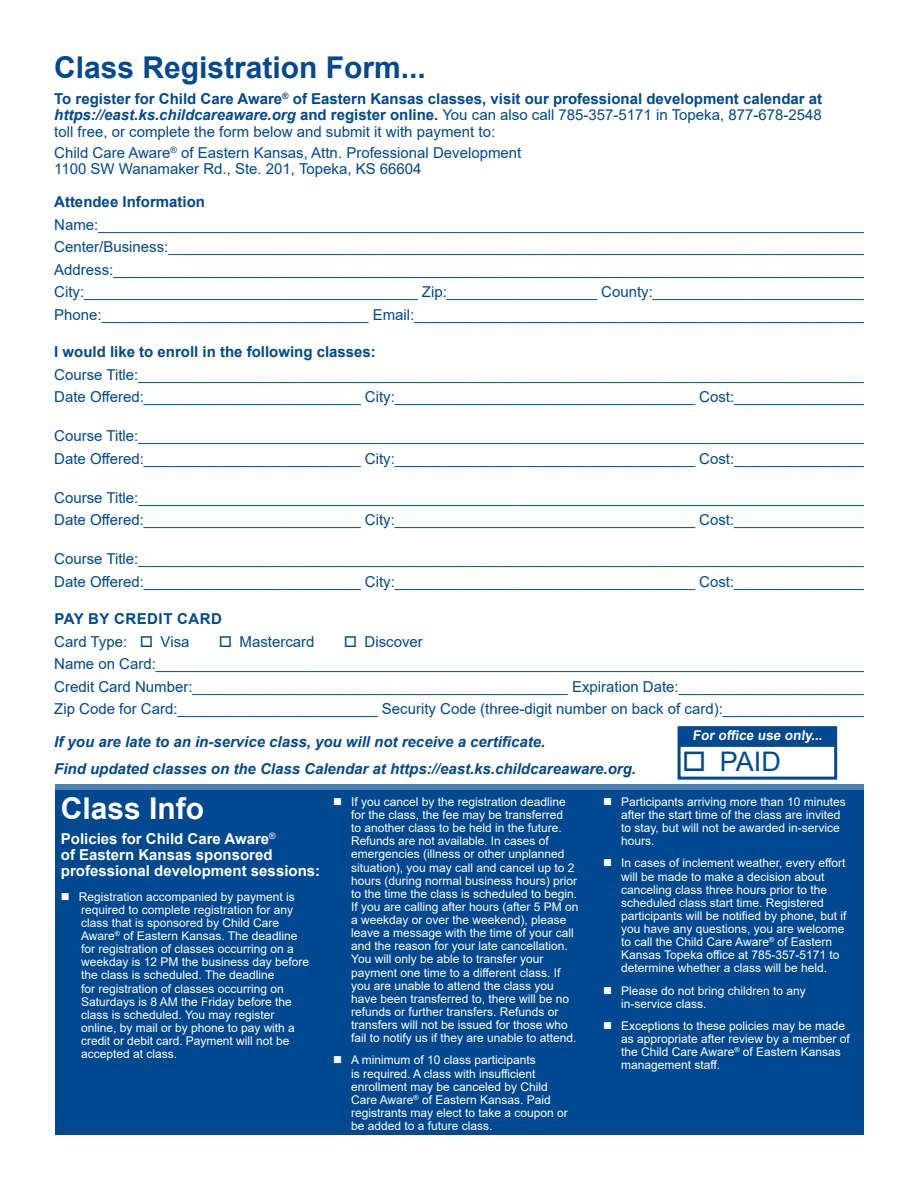
<style>
.page{position:relative;width:918px;height:1188px;background:#fff}
.page>*{position:absolute;margin:0;border:0;box-sizing:border-box;transform-origin:0 0}
.t1{font:700 30px "Arial";color:#004990}
.t2{font:700 30px "Arial";color:#fff}
.t3{font:27px "Arial";color:#004990}
.t4{font:15px/22.5px "Arial";color:#004990}
.t5{font:700 15px/16.5px "Arial";color:#004990;text-align:justify}
.t6{font:italic 700 15px/27px "Arial";color:#004990}
.t7{font:700 15px/15.8px "Arial";color:#fff}
.t8{font:700 13.5px "Arial";color:#fff}
.t9{font:12px/13.2px "Arial";color:#fff}
.s1{font-style:italic}
.s2{font-weight:400}
.s3{font-weight:700}
</style>
<div class="page">
<svg style="left:55px;top:784px;width:809px;height:7px;background:#4278ad"></svg>
<div style="left:44px;top:791px;width:830px;height:344px;background:#004990"></div>
<div style="left:679px;top:727px;width:156px;height:20px;background:#004990;border:2px solid #004990"></div>
<div style="left:678px;top:726px;width:159px;height:54px;border:3px solid #004990"></div>
<div style="left:0;top:779px;width:54px;height:409px;background:#fff"></div>
<div style="left:864px;top:25px;width:54px;height:1163px;background:#fff"></div>
<h1 class="t1" style="left:54px;top:47px;width:373px">Class Registration Form...</h1>
<p class="t5" style="left:54px;top:90px;width:770px">To register for Child Care Aware<sup>®</sup> of Eastern Kansas classes, visit our professional development calendar at <span class="s1">https://east.ks.childcareaware.org</span> and register online. <span class="s2">You can also call 785-357-5171 in Topeka, 877-678-2548 toll free, or complete the form below and submit it with payment to:</span></p>
<p class="t4" style="left:54px;top:144px;width:469px;line-height:16.5px">Child Care Aware<sup>®</sup> of Eastern Kansas, Attn. Professional Development<br>1100 SW Wanamaker Rd., Ste. 201, Topeka, KS 66604</p>
<p class="t5" style="left:54px;top:194px;width:152px">Attendee Information</p>
<p class="t4" style="left:54px;top:213px;width:825px">Name:_____________________________________________________________________________________________ Center/Business:_____________________________________________________________________________________ Address:___________________________________________________________________________________________ City:________________________________________ Zip:__________________ County:___________________________ Phone:________________________________ Email:_______________________________________________________</p>
<p class="t5" style="left:54px;top:344px;width:323px">I would like to enroll in the following classes:</p>
<p class="t4" style="left:54px;top:363px;width:820px">Course Title:________________________________________________________________________________________<br>Date Offered:__________________________ City:____________________________________ Cost:________________</p>
<p class="t4" style="left:54px;top:425px;width:820px">Course Title:________________________________________________________________________________________<br>Date Offered:__________________________ City:____________________________________ Cost:________________</p>
<p class="t4" style="left:54px;top:486px;width:820px">Course Title:________________________________________________________________________________________<br>Date Offered:__________________________ City:____________________________________ Cost:________________</p>
<p class="t4" style="left:54px;top:548px;width:820px">Course Title:________________________________________________________________________________________<br>Date Offered:__________________________ City:____________________________________ Cost:________________</p>
<p class="t5" style="left:54px;top:611px;width:71px">Pay by credit</p>
<p class="t4" style="left:54px;top:608px;width:137px;text-align:right"><span class="s3">card<br></span>Card Type: □ Visa</p>
<p class="t4" style="left:54px;top:630px;width:820px;text-indent:290px">□ Discover<br>Name on Card:______________________________________________________________________________________ Credit Card Number:_____________________________________________ Expiration Date:_______________________ Zip Code for Card:________________________ Security Code (three-digit number on back of card):__________________</p>
<p class="t6" style="left:54px;top:729px;width:583px">If you are late to an in-service class, you will not receive a certificate.<br>Find updated classes on the Class Calendar at https://east.ks.childcareaware.org.</p>
<h1 class="t2" style="left:61px;top:787px;width:145px">Class Info</h1>
<p class="t7" style="left:61px;top:831px;width:261px">Policies for Child Care Aware<sup>®<br></sup>of Eastern Kansas sponsored professional development sessions:</p>
<p class="t9" style="left:81px;top:890px;width:230px;text-indent:-20px">■ Registration accompanied by payment is required to complete registration for any class that is sponsored by Child Care Aware<sup>®</sup> of Eastern Kansas. The deadline for registration of classes occurring on a weekday is 12 PM the business day before the class is scheduled. The deadline<br>for registration of classes occurring on Saturdays is 8 AM the Friday before the class is scheduled. You may register online, by mail or by phone to pay with a credit or debit card. Payment will not be accepted at class.</p>
<p class="t4" style="left:219px;top:630px;width:97px">□ Mastercard</p>
<p class="t8" style="left:693px;top:726px;width:134px">For office use only...</p>
<h2 class="t3" style="left:682px;top:743px;width:100px">□ PAID</h2>
<p class="t9" style="left:351px;top:795px;width:229px;text-indent:-18px">■ If you cancel by the registration deadline for the class, the fee may be transferred<br>to another class to be held in the future.<br>Refunds are not available. In cases of emergencies (illness or other unplanned situation), you may call and cancel up to 2 hours (during normal business hours) prior to the time the class is scheduled to begin.<br>If you are calling after hours (after 5 PM on a weekday or over the weekend), please leave a message with the time of your call and the reason for your late cancellation.<br>You will only be able to transfer your payment one time to a different class. If you are unable to attend the class you have been transferred to, there will be no refunds or further transfers. Refunds or transfers will not be issued for those who fail to notify us if they are unable to attend.</p>
<p class="t9" style="left:351px;top:1054px;width:218px;text-indent:-18px">■ A minimum of 10 class participants<br>is required. A class with insufficient enrollment may be canceled by Child Care Aware<sup>®</sup> of Eastern Kansas. Paid registrants may elect to take a coupon or be added to a future class.</p>
<p class="t9" style="left:621px;top:795px;width:226px;text-indent:-18px">■ Participants arriving more than 10 minutes after the start time of the class are invited to stay, but will not be awarded in-service hours.</p>
<p class="t9" style="left:621px;top:857px;width:227px;text-indent:-18px">■ In cases of inclement weather, every effort will be made to make a decision about canceling class three hours prior to the scheduled class start time. Registered participants will be notified by phone, but if you have any questions, you are welcome to call the Child Care Aware<sup>®</sup> of Eastern Kansas Topeka office at 785-357-5171 to determine whether a class will be held.</p>
<p class="t9" style="left:621px;top:984px;width:186px;text-indent:-18px">■ Please do not bring children to any in-service class.</p>
<p class="t9" style="left:621px;top:1019px;width:230px;text-indent:-18px">■ Exceptions to these policies may be made as appropriate after review by a member of the Child Care Aware<sup>®</sup> of Eastern Kansas management staff.</p>
</div>
